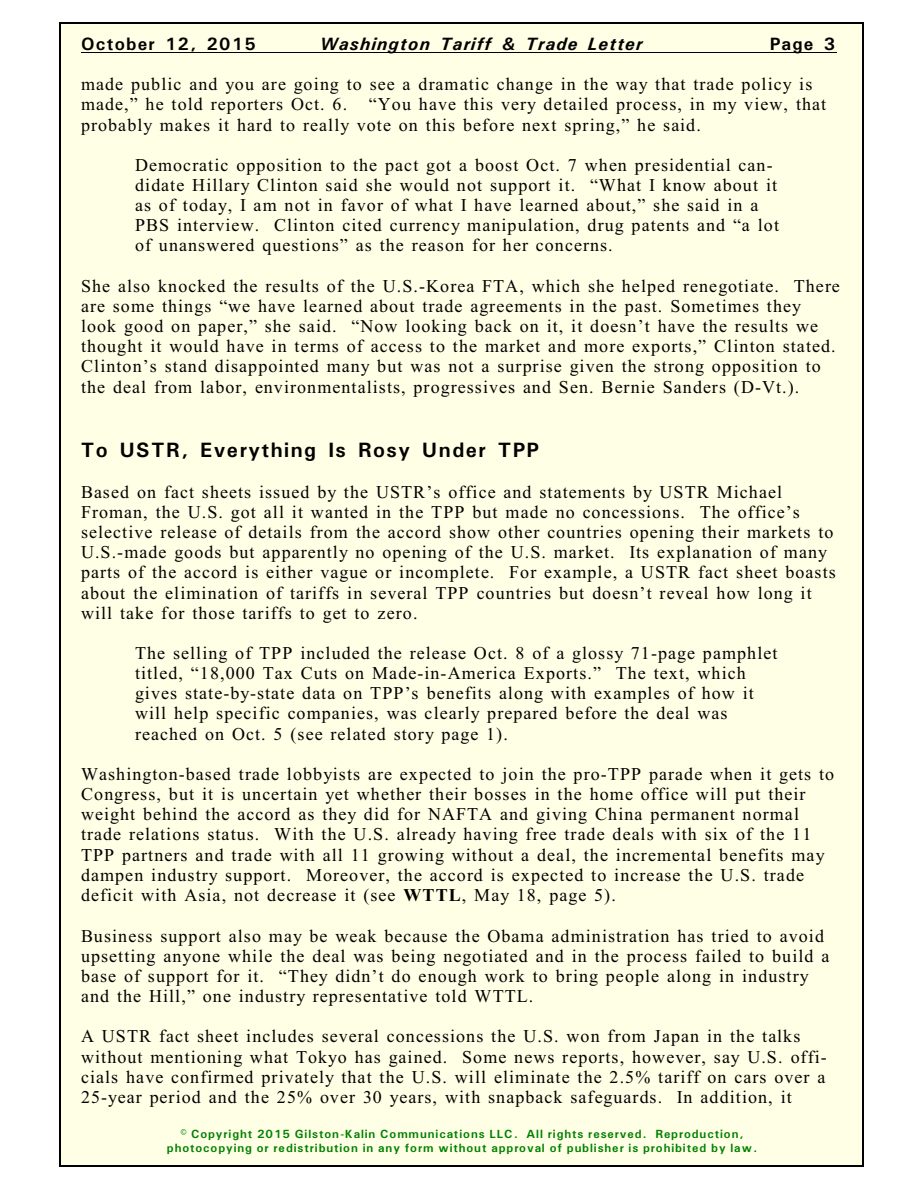
<style>
.page{position:relative;width:918px;height:1188px;background:#fff}
.page>*{position:absolute;margin:0;border:0;box-sizing:border-box;transform-origin:0 0}
.t1{font:700 21px "Univers";letter-spacing:.075em;color:#000}
.t2{font:18px/20.1px "Times New Roman";letter-spacing:.06em;color:#000}
.t3{font:italic 700 18px "Univers";letter-spacing:.065em;color:#000}
.t4{font:700 18px "Univers";letter-spacing:.065em;color:#000}
.t5{font:700 12px/13.6px "Univers";letter-spacing:.075em;color:#008000;text-align:center}
.s1{font-weight:700}
</style>
<div class="page">
<div style="left:59px;top:23px;width:805px;height:1143px;background:#ffffe6"></div>
<hr style="left:59px;top:23px;width:1px;height:1143px;background:#000">
<hr style="left:862px;top:23px;width:2px;height:1143px;background:#000">
<hr style="left:59px;top:23px;width:805px;height:1px;background:#000">
<hr style="left:59px;top:1165px;width:805px;height:1px;background:#000">
<hr style="left:81px;top:52px;width:755px;height:1px;background:#000">
<p class="t4" style="left:81px;top:38px;width:176px">October 12, 2015</p>
<p class="t3" style="left:320px;top:38px;width:324px">Washington Tariff &amp; Trade Letter</p>
<p class="t4" style="left:770px;top:38px;width:67px">Page 3</p>
<p class="t2" style="left:81px;top:76px;width:747px">made public and you are going to see a dramatic change in the way that trade policy is made,” he told reporters Oct. 6. “You have this very detailed process, in my view, that probably makes it hard to really vote on this before next spring,” he said.</p>
<p class="t2" style="left:135px;top:156px;width:646px">Democratic opposition to the pact got a boost Oct. 7 when presidential can&shy;didate Hillary Clinton said she would not support it. “What I know about it as of today, I am not in favor of what I have learned about,” she said in a PBS interview. Clinton cited currency manipulation, drug patents and “a lot of unanswered questions” as the reason for her concerns.</p>
<p class="t2" style="left:81px;top:277px;width:760px">She also knocked the results of the U.S.-Korea FTA, which she helped renegotiate. There are some things “we have learned about trade agreements in the past. Sometimes they look good on paper,” she said. “Now looking back on it, it doesn’t have the results we thought it would have in terms of access to the market and more exports,” Clinton stated.<br>Clinton’s stand disappointed many but was not a surprise given the strong opposition to the deal from labor, environmentalists, progressives and Sen. Bernie Sanders (D-Vt.).</p>
<p class="t1" style="left:81px;top:442px;width:459px">To USTR, Everything Is Rosy Under TPP</p>
<p class="t2" style="left:81px;top:483px;width:756px">Based on fact sheets issued by the USTR’s office and statements by USTR Michael Froman, the U.S. got all it wanted in the TPP but made no concessions. The office’s selective release of details from the accord show other countries opening their markets to U.S.-made goods but apparently no opening of the U.S. market. Its explanation of many parts of the accord is either vague or incomplete. For example, a USTR fact sheet boasts about the elimination of tariffs in several TPP countries but doesn’t reveal how long it will take for those tariffs to get to zero.</p>
<p class="t2" style="left:135px;top:645px;width:644px">The selling of TPP included the release Oct. 8 of a glossy 71-page pamphlet titled, “18,000 Tax Cuts on Made-in-America Exports.” The text, which gives state-by-state data on TPP’s benefits along with examples of how it will help specific companies, was clearly prepared before the deal was reached on Oct. 5 (see related story page 1).</p>
<p class="t2" style="left:81px;top:766px;width:755px">Washington-based trade lobbyists are expected to join the pro-TPP parade when it gets to Congress, but it is uncertain yet whether their bosses in the home office will put their weight behind the accord as they did for NAFTA and giving China permanent normal trade relations status. With the U.S. already having free trade deals with six of the 11<br>TPP partners and trade with all 11 growing without a deal, the incremental benefits may dampen industry support. Moreover, the accord is expected to increase the U.S. trade deficit with Asia, not decrease it (see <span class="s1">WTTL</span>, May 18, page 5).</p>
<p class="t2" style="left:81px;top:927px;width:750px">Business support also may be weak because the Obama administration has tried to avoid upsetting anyone while the deal was being negotiated and in the process failed to build a base of support for it. “They didn’t do enough work to bring people along in industry and the Hill,” one industry representative told WTTL.</p>
<p class="t2" style="left:81px;top:1028px;width:747px">A USTR fact sheet includes several concessions the U.S. won from Japan in the talks without mentioning what Tokyo has gained. Some news reports, however, say U.S. offi&shy;cials have confirmed privately that the U.S. will eliminate the 2.5% tariff on cars over a 25-year period and the 25% over 30 years, with snapback safeguards. In addition, it</p>
<p class="t5" style="left:167px;top:1128px;width:592px">© Copyright 2015 Gilston-Kalin Communications LLC. All rights reserved. Reproduction, photocopying or redistribution in any form without approval of publisher is prohibited by law.</p>
</div>
